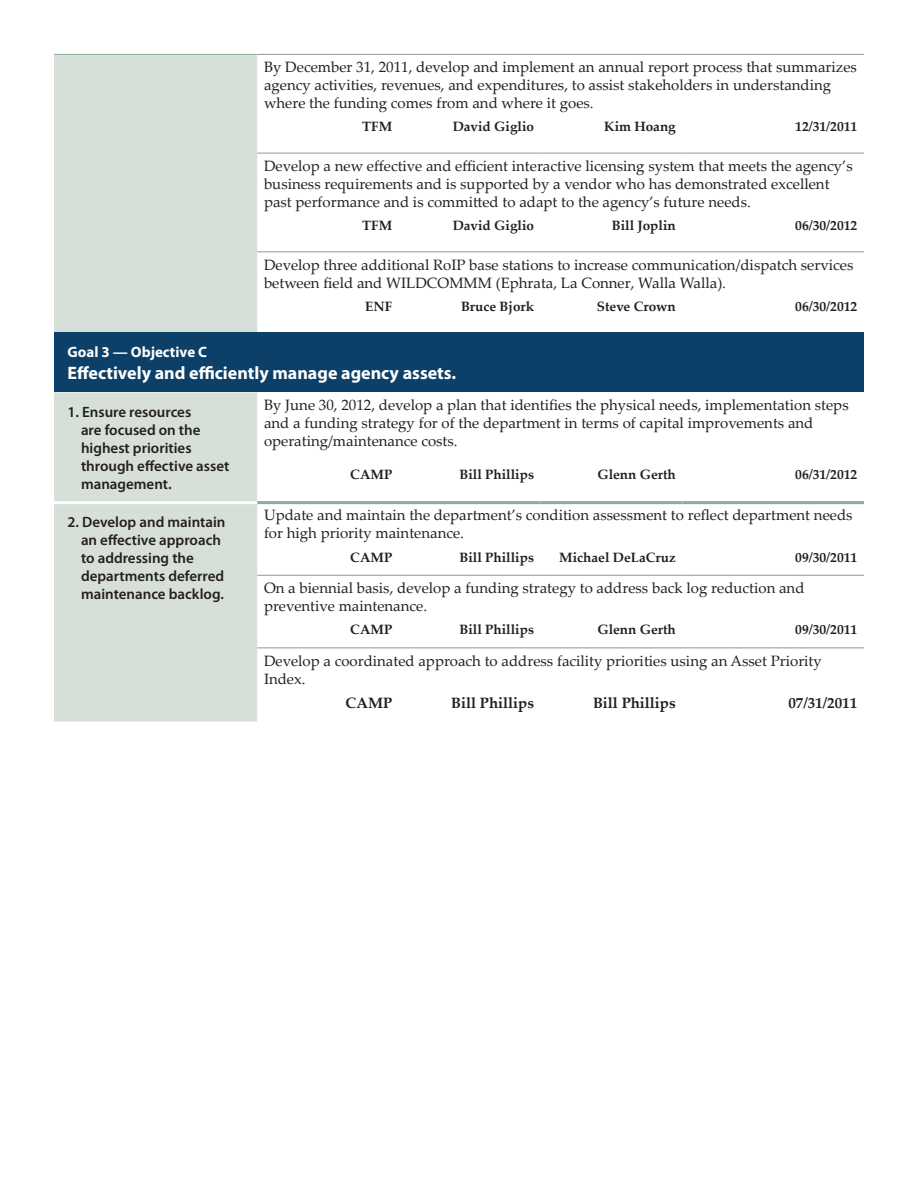
<style>
.page{position:relative;width:918px;height:1188px;background:#fff}
.page>*{position:absolute;margin:0;border:0;box-sizing:border-box;transform-origin:0 0}
.t1{font:700 18px "Myriad Pro";color:#fff}
.t2{font:15px/18px "Palatino Linotype";color:#231f20}
.t3{font:600 15px/18px "Myriad Pro";color:#231f20}
.t4{font:700 15px "Palatino Linotype";color:#231f20}
.t5{font:700 15px "Myriad Pro";color:#fff}
.t6{font:700 13.5px "Palatino Linotype";color:#231f20}
</style>
<div class="page">
<div style="left:54px;top:55px;width:203px;height:667px;background:#d6e0d9"></div>
<div style="left:54px;top:333px;width:810px;height:59px;background:#0d4069"></div>
<hr style="left:257px;top:54px;width:142px;height:1px;background:#939598">
<hr style="left:399px;top:54px;width:142px;height:1px;background:#939598">
<hr style="left:541px;top:54px;width:142px;height:1px;background:#939598">
<hr style="left:683px;top:54px;width:181px;height:1px;background:#939598">
<hr style="left:257px;top:153px;width:142px;height:1px;background:#939598">
<hr style="left:399px;top:153px;width:142px;height:1px;background:#939598">
<hr style="left:541px;top:153px;width:142px;height:1px;background:#939598">
<hr style="left:683px;top:153px;width:181px;height:1px;background:#939598">
<hr style="left:257px;top:251px;width:142px;height:1px;background:#939598">
<hr style="left:399px;top:251px;width:142px;height:1px;background:#939598">
<hr style="left:541px;top:251px;width:142px;height:1px;background:#939598">
<hr style="left:683px;top:251px;width:181px;height:1px;background:#939598">
<hr style="left:54px;top:501px;width:203px;height:3px;background:#fff">
<hr style="left:257px;top:575px;width:142px;height:1px;background:#939598">
<hr style="left:399px;top:575px;width:142px;height:1px;background:#939598">
<hr style="left:541px;top:575px;width:142px;height:1px;background:#939598">
<hr style="left:683px;top:575px;width:181px;height:1px;background:#939598">
<hr style="left:257px;top:648px;width:142px;height:1px;background:#939598">
<hr style="left:399px;top:648px;width:142px;height:1px;background:#939598">
<hr style="left:541px;top:648px;width:142px;height:1px;background:#939598">
<hr style="left:683px;top:648px;width:181px;height:1px;background:#939598">
<hr style="left:257px;top:501px;width:142px;height:3px;background:#8aad98">
<hr style="left:399px;top:501px;width:142px;height:3px;background:#8aad98">
<hr style="left:541px;top:501px;width:142px;height:3px;background:#8aad98">
<hr style="left:683px;top:501px;width:181px;height:3px;background:#8aad98">
<hr style="left:54px;top:54px;width:203px;height:1px;background:#8aad98">
<p class="t2" style="left:264px;top:57px;width:594px">By December 31, 2011, develop and implement an annual report process that summarizes agency activities, revenues, and expenditures, to assist stakeholders in understanding where the funding comes from and where it goes.</p>
<p class="t6" style="left:362px;top:117px;width:32px">TFM</p>
<p class="t6" style="left:453px;top:117px;width:83px">David Giglio</p>
<p class="t6" style="left:604px;top:117px;width:73px">Kim Hoang</p>
<p class="t6" style="left:795px;top:117px;width:63px">12/31/2011</p>
<p class="t2" style="left:264px;top:156px;width:590px">Develop a new effective and efficient interactive licensing system that meets the agency’s business requirements and is supported by a vendor who has demonstrated excellent past performance and is committed to adapt to the agency’s future needs.</p>
<p class="t6" style="left:362px;top:216px;width:32px">TFM</p>
<p class="t6" style="left:453px;top:216px;width:83px">David Giglio</p>
<p class="t6" style="left:612px;top:216px;width:66px">Bill Joplin</p>
<p class="t6" style="left:795px;top:216px;width:63px">06/30/2012</p>
<p class="t2" style="left:264px;top:255px;width:591px">Develop three additional RoIP base stations to increase communication/dispatch services between field and WILDCOMMM (Ephrata, La Conner, Walla Walla).</p>
<p class="t6" style="left:365px;top:297px;width:28px">ENF</p>
<p class="t6" style="left:461px;top:297px;width:74px">Bruce Bjork</p>
<p class="t6" style="left:597px;top:297px;width:80px">Steve Crown</p>
<p class="t6" style="left:795px;top:297px;width:63px">06/30/2012</p>
<p class="t5" style="left:68px;top:342px;width:141px">Goal 3 — Objective C</p>
<p class="t1" style="left:68px;top:361px;width:390px">Effectively and efficiently manage agency assets.</p>
<p class="t3" style="left:81px;top:403px;width:150px;text-indent:-14px">1. Ensure resources<br>are focused on the highest priorities through effective asset management.</p>
<p class="t2" style="left:264px;top:395px;width:586px">By June 30, 2012, develop a plan that identifies the physical needs, implementation steps and a funding strategy for of the department in terms of capital improvements and operating/maintenance costs.</p>
<p class="t6" style="left:350px;top:465px;width:43px">CAMP</p>
<p class="t6" style="left:460px;top:465px;width:76px">Bill Phillips</p>
<p class="t6" style="left:597px;top:465px;width:80px">Glenn Gerth</p>
<p class="t6" style="left:795px;top:465px;width:63px">06/31/2012</p>
<p class="t3" style="left:81px;top:513px;width:146px;text-indent:-14px">2. Develop and maintain an effective approach to addressing the departments deferred maintenance backlog.</p>
<p class="t2" style="left:264px;top:506px;width:590px">Update and maintain the department’s condition assessment to reflect department needs for high priority maintenance.</p>
<p class="t6" style="left:350px;top:548px;width:43px">CAMP</p>
<p class="t6" style="left:460px;top:548px;width:76px">Bill Phillips</p>
<p class="t6" style="left:559px;top:548px;width:118px">Michael DeLaCruz</p>
<p class="t6" style="left:795px;top:548px;width:63px">09/30/2011</p>
<p class="t2" style="left:264px;top:578px;width:542px">On a biennial basis, develop a funding strategy to address back log reduction and preventive maintenance.</p>
<p class="t6" style="left:350px;top:620px;width:43px">CAMP</p>
<p class="t6" style="left:460px;top:620px;width:76px">Bill Phillips</p>
<p class="t6" style="left:597px;top:620px;width:80px">Glenn Gerth</p>
<p class="t6" style="left:795px;top:620px;width:63px">09/30/2011</p>
<p class="t2" style="left:264px;top:651px;width:559px">Develop a coordinated approach to address facility priorities using an Asset Priority<br>Index.</p>
<p class="t4" style="left:346px;top:692px;width:48px">CAMP</p>
<p class="t4" style="left:451px;top:692px;width:84px">Bill Phillips</p>
<p class="t4" style="left:593px;top:692px;width:84px">Bill Phillips</p>
<p class="t4" style="left:788px;top:692px;width:70px">07/31/2011</p>
</div>
